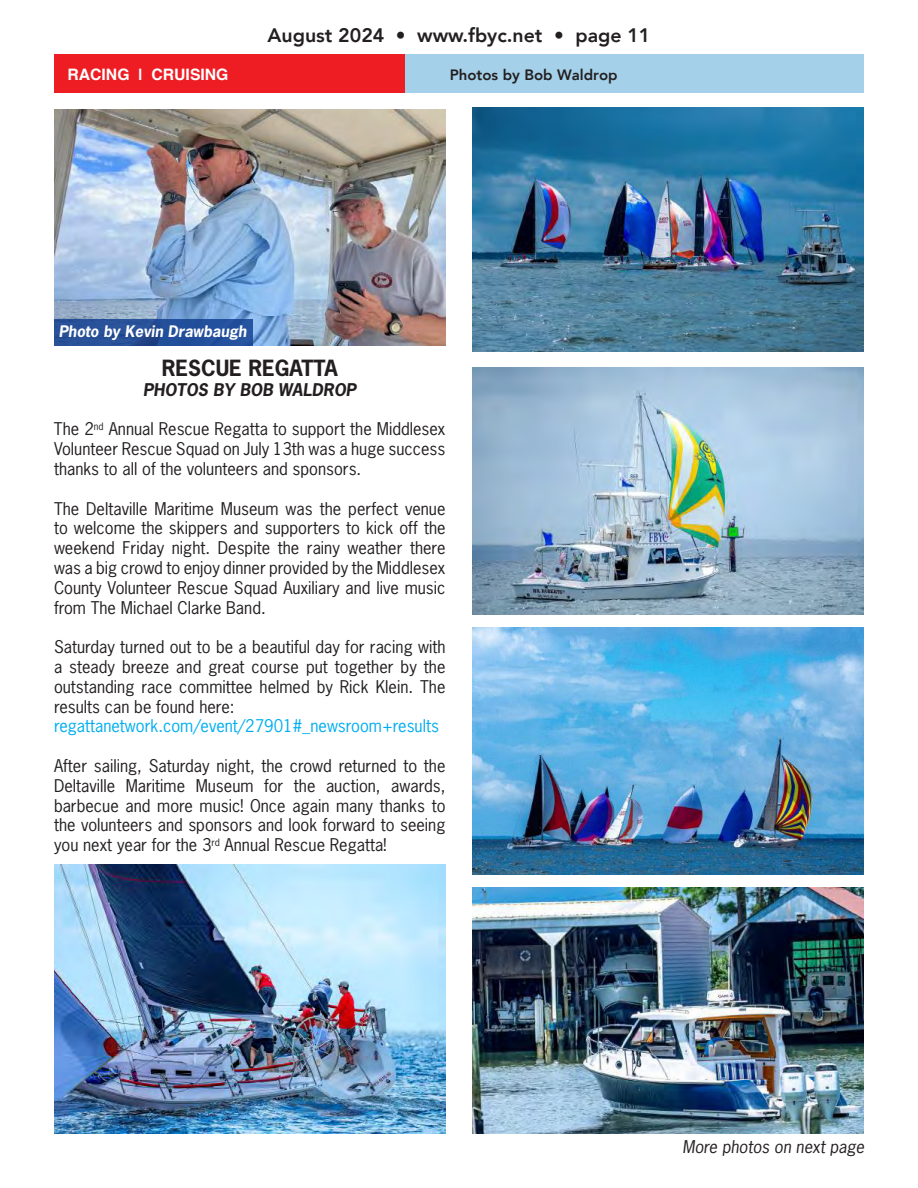
<style>
.page{position:relative;width:918px;height:1188px;background:#fff}
.page>*{position:absolute;margin:0;border:0;box-sizing:border-box;transform-origin:0 0}
.t1{font:700 21px "News Gothic Std";color:#231f20}
.t2{font:800 19.5px "Avenir";color:#231f20}
.t3{font:16.5px/19.8px "News Gothic Std";color:#231f20;text-align:justify}
.t4{font:16.5px "News Gothic Std";color:#00aeef}
.t5{font:italic 16.5px "News Gothic Std";color:#231f20}
.t6{font:italic 700 16.5px "News Gothic Std";color:#231f20}
.t7{font:700 15.75px "Helvetica";color:#fff}
.t8{font:italic 700 15px "News Gothic Std";color:#fff}
.t9{font:800 15px "Avenir";color:#231f20}
</style>
<div class="page">
<div style="left:400px;top:54px;width:464px;height:39px;background:#a4d0e9"></div>
<div style="left:54px;top:54px;width:351px;height:39px;background:#ee1d23"></div>
<img style="left:54px;top:109px;width:392px;height:237px">
<img style="left:54px;top:864px;width:391px;height:270px">
<svg style="left:54px;top:319px;width:198px;height:27px;fill:#25509a"></svg>
<img style="left:472px;top:108px;width:392px;height:244px">
<img style="left:472px;top:368px;width:392px;height:246px">
<img style="left:472px;top:628px;width:392px;height:246px">
<img style="left:472px;top:888px;width:392px;height:246px">
<p class="t7" style="left:68px;top:61px;width:163px">RACING | CRUISING</p>
<p class="t2" style="left:267px;top:20px;width:385px">August 2024 • www.fbyc.net • page 11</p>
<p class="t9" style="left:450px;top:63px;width:169px">Photos by Bob Waldrop</p>
<p class="t8" style="left:59px;top:321px;width:189px">Photo by Kevin Drawbaugh</p>
<p class="t1" style="left:162px;top:354px;width:177px">RESCUE REGATTA</p>
<p class="t6" style="left:143px;top:379px;width:215px">PHOTOS BY BOB WALDROP</p>
<p class="t3" style="left:54px;top:419px;width:393px">The 2<sup>nd</sup> Annual Rescue Regatta to support the Middlesex Volunteer Rescue Squad on July 13th was a huge success thanks to all of the volunteers and sponsors.</p>
<p class="t3" style="left:54px;top:498px;width:393px">The Deltaville Maritime Museum was the perfect venue to welcome the skippers and supporters to kick off the weekend Friday night. Despite the rainy weather there was a big crowd to enjoy dinner provided by the Middlesex County Volunteer Rescue Squad Auxiliary and live music from The Michael Clarke Band.</p>
<p class="t3" style="left:54px;top:637px;width:393px">Saturday turned out to be a beautiful day for racing with a steady breeze and great course put together by the outstanding race committee helmed by Rick Klein. The results can be found here:</p>
<p class="t4" style="left:54px;top:715px;width:386px">regattanetwork.com/event/27901#_newsroom+results</p>
<p class="t3" style="left:54px;top:756px;width:393px">After sailing, Saturday night, the crowd returned to the Deltaville Maritime Museum for the auction, awards, barbecue and more music! Once again many thanks to the volunteers and sponsors and look forward to seeing you next year for the 3<sup>rd</sup> Annual Rescue Regatta!</p>
<p class="t5" style="left:683px;top:1136px;width:183px">More photos on next page</p>
</div>
